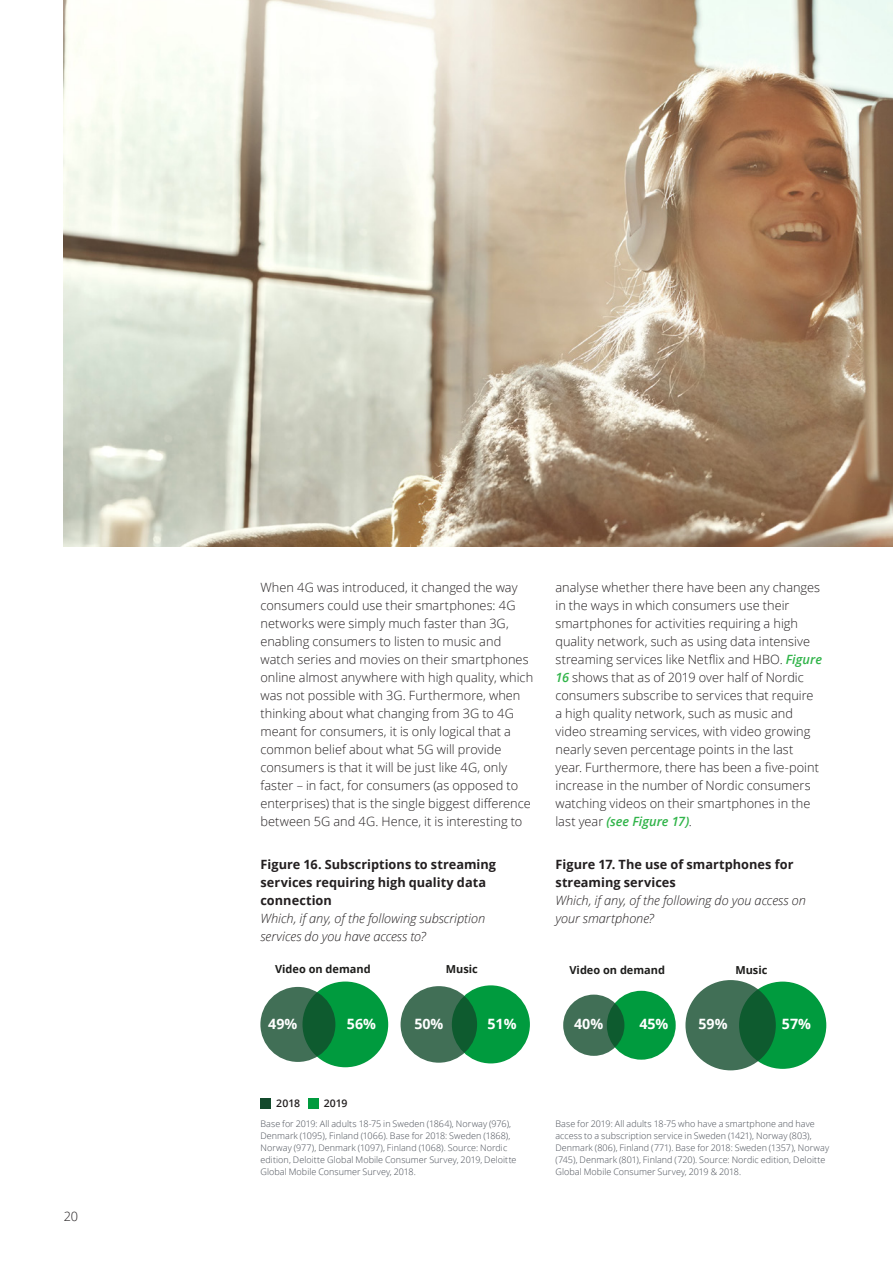
<style>
.page{position:relative;width:893px;height:1263px;background:#fff}
.page>*{position:absolute;margin:0;border:0;box-sizing:border-box;transform-origin:0 0}
.t1{font:700 14.25px "Open Sans";color:#fff}
.Brödtext{font:300 12.75px/18px "Open Sans";letter-spacing:.005em;color:#231f20}
.Underrubrik_-_brödte{font:700 12.75px/18px "Open Sans";letter-spacing:.005em;color:#231f20}
.Underrubrik_-_brödte-2{font:italic 300 12.75px/18px "Open Sans";color:#231f20}
.t2{font:700 10.95px "Open Sans";color:#1d1d1b}
.t3{font:600 10.5px "Open Sans";letter-spacing:.005em;color:#231f20}
.Fotnot{font:300 9px/12px "Open Sans";letter-spacing:.005em;color:#464b54}
.s1{font-weight:600;font-style:italic;color:#31b44a}
</style>
<div class="page">
<div style="left:302px;top:981px;width:86px;height:86px;background:#009b3e;border-radius:50%"></div>
<svg style="left:260px;top:987px;width:75px;height:75px;fill:#416f56"></svg>
<div style="left:452px;top:985px;width:78px;height:78px;background:#009b3e;border-radius:50%"></div>
<svg style="left:401px;top:986px;width:76px;height:77px;fill:#416f56"></svg>
<div style="left:607px;top:991px;width:69px;height:69px;background:#009b3e;border-radius:50%"></div>
<svg style="left:563px;top:994px;width:61px;height:62px;fill:#416f56"></svg>
<div style="left:739px;top:981px;width:87px;height:88px;background:#009b3e;border-radius:50%"></div>
<svg style="left:685px;top:980px;width:91px;height:90px;fill:#416f56"></svg>
<img style="left:64px;top:0;width:829px;height:546px">
<div style="left:260px;top:1098px;width:11px;height:11px;background:#134a2c"></div>
<div style="left:308px;top:1098px;width:11px;height:11px;background:#009b3e"></div>
<p class="Brödtext" style="left:64px;top:1207px;width:16px">20</p>
<p class="Brödtext" style="left:260px;top:578px;width:274px">When 4G was introduced, it changed the way consumers could use their smartphones: 4G networks were simply much faster than 3G, enabling consumers to listen to music and watch series and movies on their smartphones online almost anywhere with high quality, which was not possible with 3G. Furthermore, when thinking about what changing from 3G to 4G meant for consumers, it is only logical that a common belief about what 5G will provide consumers is that it will be just like 4G, only faster – in fact, for consumers (as opposed to enterprises) that is the single biggest difference between 5G and 4G. Hence, it is interesting to</p>
<p class="Brödtext" style="left:555px;top:578px;width:268px">analyse whether there have been any changes in the ways in which consumers use their smartphones for activities requiring a high quality network, such as using data intensive streaming services like Netflix and HBO. <span class="s1">Figure 16</span> shows that as of 2019 over half of Nordic consumers subscribe to services that require a high quality network, such as music and video streaming services, with video growing nearly seven percentage points in the last year. Furthermore, there has been a five-point increase in the number of Nordic consumers watching videos on their smartphones in the last year <span class="s1">(see Figure 17)</span>.</p>
<p class="Underrubrik_-_brödte" style="left:260px;top:855px;width:237px">Figure 16. Subscriptions to streaming services requiring high quality data connection</p>
<p class="Underrubrik_-_brödte-2" style="left:260px;top:909px;width:226px">Which, if any, of the following subscription services do you have access to?</p>
<p class="Underrubrik_-_brödte" style="left:555px;top:855px;width:239px">Figure 17. The use of smartphones for streaming services</p>
<p class="Underrubrik_-_brödte-2" style="left:555px;top:891px;width:252px">Which, if any, of the following do you access on your smartphone?</p>
<p class="t2" style="left:275px;top:961px;width:97px">Video on demand</p>
<p class="t2" style="left:446px;top:961px;width:34px">Music</p>
<p class="t2" style="left:569px;top:962px;width:97px">Video on demand</p>
<p class="t2" style="left:735px;top:962px;width:34px">Music</p>
<p class="t1" style="left:268px;top:1013px;width:31px">49%</p>
<p class="t1" style="left:414px;top:1013px;width:31px">50%</p>
<p class="t1" style="left:487px;top:1013px;width:31px">51%</p>
<p class="t1" style="left:574px;top:1014px;width:31px">40%</p>
<p class="t1" style="left:347px;top:1013px;width:31px">56%</p>
<p class="t3" style="left:276px;top:1096px;width:25px">2018</p>
<p class="t3" style="left:324px;top:1096px;width:25px">2019</p>
<p class="t1" style="left:639px;top:1014px;width:31px">45%</p>
<p class="t1" style="left:698px;top:1014px;width:31px">59%</p>
<p class="t1" style="left:782px;top:1014px;width:31px">57%</p>
<p class="Fotnot" style="left:260px;top:1117px;width:258px">Base for 2019: All adults 18-75 in Sweden (1864), Norway (976), Denmark (1095), Finland (1066). Base for 2018: Sweden (1868), Norway (977), Denmark (1097), Finland (1068). Source: Nordic edition, Deloitte Global Mobile Consumer Survey, 2019, Deloitte Global Mobile Consumer Survey, 2018.</p>
<p class="Fotnot" style="left:555px;top:1117px;width:275px">Base for 2019: All adults 18-75 who have a smartphone and have access to a subscription service in Sweden (1421), Norway (803), Denmark (806), Finland (771). Base for 2018: Sweden (1357), Norway (745), Denmark (801), Finland (720). Source: Nordic edition, Deloitte Global Mobile Consumer Survey, 2019 &amp; 2018.</p>
</div>
